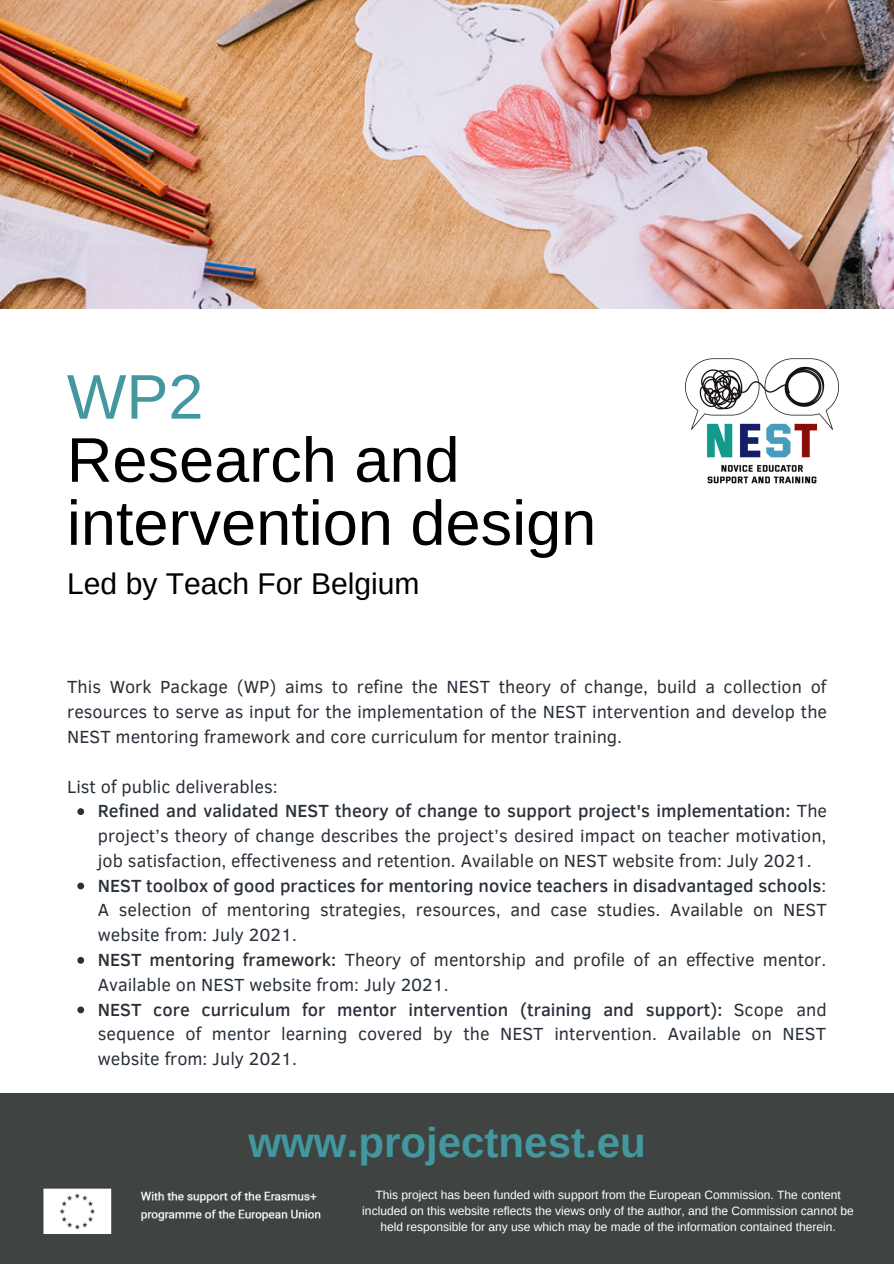
<style>
.page{position:relative;width:894px;height:1264px;background:#fff}
.page>*{position:absolute;margin:0;border:0;box-sizing:border-box;transform-origin:0 0}
.t1{font:63px/63px "Arimo";color:#000}
.t2{font:63px "Arimo";color:#42989e}
.t3{font:700 42px "Arimo";color:#42989e}
.t4{font:30px "Arimo";color:#000}
.t5{font:18px/24.8px "Clear Sans";color:#293039;text-align:justify}
.t6{font:12px/16px "Arimo";color:#fff;text-align:center}
.s1{font-weight:500}
</style>
<div class="page">
<img style="left:0;top:0;width:893px;height:309px">
<img style="left:685px;top:358px;width:154px;height:126px">
<div style="left:0;top:1093px;width:893px;height:170px;background:#3f4443"></div>
<img style="left:43px;top:1188px;width:278px;height:46px">
<svg style="left:77px;top:808px;width:7px;height:7px"></svg>
<svg style="left:77px;top:882px;width:7px;height:7px"></svg>
<svg style="left:77px;top:957px;width:7px;height:6px"></svg>
<svg style="left:77px;top:1006px;width:7px;height:7px"></svg>
<p class="t2" style="left:67px;top:361px;width:138px">WP2</p>
<p class="t1" style="left:67px;top:428px;width:531px">Research and intervention design</p>
<p class="t4" style="left:67px;top:566px;width:354px">Led by Teach For Belgium</p>
<p class="t5" style="left:67px;top:673px;width:761px">This Work Package (WP) aims to refine the NEST theory of change, build a collection of resources to serve as input for the implementation of the NEST intervention and develop the NEST mentoring framework and core curriculum for mentor training.</p>
<p class="t5" style="left:67px;top:773px;width:212px">List of public deliverables:</p>
<p class="t5" style="left:98px;top:797px;width:730px"><span class="s1">Refined and validated NEST theory of change to support project's implementation:</span> The project’s theory of change describes the project’s desired impact on teacher motivation, job satisfaction, effectiveness and retention. Available on NEST website from: July 2021.</p>
<p class="t5" style="left:98px;top:872px;width:730px"><span class="s1">NEST toolbox of good practices for mentoring novice teachers in disadvantaged schools</span>:<br>A selection of mentoring strategies, resources, and case studies. Available on NEST website from: July 2021.</p>
<p class="t5" style="left:98px;top:946px;width:729px"><span class="s1">NEST mentoring framework:</span> Theory of mentorship and profile of an effective mentor.<br>Available on NEST website from: July 2021.</p>
<p class="t5" style="left:98px;top:995px;width:730px"><span class="s1">NEST core curriculum for mentor intervention (training and support):</span> Scope and sequence of mentor learning covered by the NEST intervention. Available on NEST website from: July 2021.</p>
<p class="t3" style="left:248px;top:1118px;width:398px">www.projectnest.eu</p>
<p class="t6" style="left:362px;top:1187px;width:493px">This project has been funded with support from the European Commission. The content included on this website reflects the views only of the author, and the Commission cannot be held responsible for any use which may be made of the information contained therein.</p>
</div>
